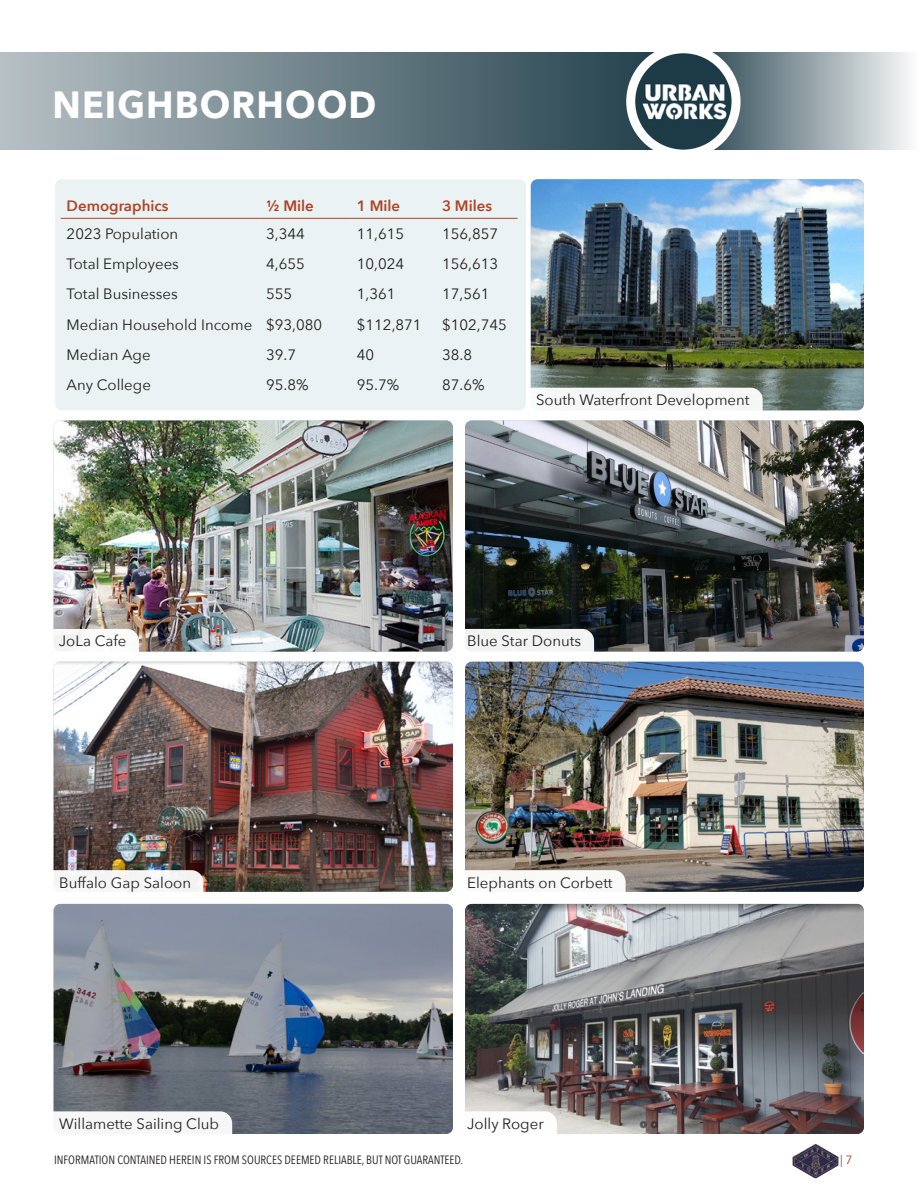
<style>
.page{position:relative;width:918px;height:1188px;background:#fff}
.page>*{position:absolute;margin:0;border:0;box-sizing:border-box;transform-origin:0 0}
._3-PAGE_HEADER{font:700 37.8px "Avenir Next";letter-spacing:.03em;color:#fff;scale:.95 1}
._7-CAPTIONS{font:15px "Avenir Next";color:#231f20}
.t1{font:600 15px "Avenir Next";color:#b04325}
.t2{font:600 15px "Avenir Next";color:#af4022}
.t3{font:12px "Avenir Next Condensed";color:#231f20}
.t4{font:12px "Avenir Next";color:#af4022}
</style>
<div class="page">
<div style="left:0;top:53px;width:697px;height:97px;background:linear-gradient(to right,#b7c1c5,#1b3a46)"></div>
<svg style="left:733px;top:53px;width:176px;height:97px;background:#a1adb2"></svg>
<img style="left:636px;top:53px;width:97px;height:97px">
<div style="left:626px;top:44px;width:115px;height:115px;border:9px solid #fff;border-radius:50%"></div>
<img style="left:792px;top:1144px;width:46px;height:34px">
<div style="left:55px;top:179px;width:471px;height:231px;background:#ebf2f3;border-radius:7px"></div>
<hr style="left:61px;top:218px;width:199px;height:1px;background:#b04325">
<hr style="left:260px;top:218px;width:91px;height:1px;background:#b04325">
<hr style="left:351px;top:218px;width:85px;height:1px;background:#b04325">
<hr style="left:436px;top:218px;width:82px;height:1px;background:#b04325">
<img style="left:465px;top:421px;width:399px;height:231px">
<img style="left:531px;top:179px;width:333px;height:231px">
<img style="left:54px;top:421px;width:399px;height:231px">
<div style="left:531px;top:388px;width:232px;height:23px;background:#f6f7f6"></div>
<div style="left:465px;top:629px;width:129px;height:23px;background:#f3f3f3"></div>
<img style="left:465px;top:662px;width:399px;height:230px">
<img style="left:54px;top:662px;width:399px;height:230px">
<img style="left:465px;top:904px;width:399px;height:230px">
<img style="left:54px;top:904px;width:399px;height:230px">
<svg style="left:465px;top:870px;width:161px;height:22px"></svg>
<svg style="left:465px;top:1111px;width:92px;height:23px"></svg>
<div style="left:53px;top:1111px;width:179px;height:23px;background:#f6f7f7"></div>
<svg style="left:53px;top:870px;width:150px;height:22px"></svg>
<svg style="left:54px;top:629px;width:85px;height:23px"></svg>
<p class="_3-PAGE_HEADER" style="left:52px;top:72px;width:342px">NEIGHBORHOOD</p>
<p class="t1" style="left:67px;top:193px;width:103px">Demographics</p>
<p class="t2" style="left:266px;top:193px;width:49px">1/2 Mile</p>
<p class="t1" style="left:357px;top:193px;width:45px">1 Mile</p>
<p class="t1" style="left:442px;top:193px;width:52px">3 Miles</p>
<p class="_7-CAPTIONS" style="left:67px;top:221px;width:113px">2023 Population</p>
<p class="_7-CAPTIONS" style="left:266px;top:221px;width:40px">3,344</p>
<p class="_7-CAPTIONS" style="left:357px;top:221px;width:49px">11,615</p>
<p class="_7-CAPTIONS" style="left:442px;top:221px;width:58px">156,857</p>
<p class="_7-CAPTIONS" style="left:67px;top:251px;width:114px">Total Employees</p>
<p class="_7-CAPTIONS" style="left:266px;top:251px;width:40px">4,655</p>
<p class="_7-CAPTIONS" style="left:357px;top:251px;width:49px">10,024</p>
<p class="_7-CAPTIONS" style="left:442px;top:251px;width:58px">156,613</p>
<p class="_7-CAPTIONS" style="left:67px;top:282px;width:113px">Total Businesses</p>
<p class="_7-CAPTIONS" style="left:266px;top:282px;width:28px">555</p>
<p class="_7-CAPTIONS" style="left:357px;top:282px;width:40px">1,361</p>
<p class="_7-CAPTIONS" style="left:442px;top:282px;width:49px">17,561</p>
<p class="_7-CAPTIONS" style="left:67px;top:312px;width:187px">Median Household Income</p>
<p class="_7-CAPTIONS" style="left:266px;top:312px;width:58px">$93,080</p>
<p class="_7-CAPTIONS" style="left:357px;top:312px;width:66px">$112,871</p>
<p class="_7-CAPTIONS" style="left:442px;top:312px;width:66px">$102,745</p>
<p class="_7-CAPTIONS" style="left:67px;top:342px;width:85px">Median Age</p>
<p class="_7-CAPTIONS" style="left:266px;top:342px;width:31px">39.7</p>
<p class="_7-CAPTIONS" style="left:357px;top:342px;width:19px">40</p>
<p class="_7-CAPTIONS" style="left:442px;top:342px;width:31px">38.8</p>
<p class="_7-CAPTIONS" style="left:67px;top:372px;width:86px">Any College</p>
<p class="_7-CAPTIONS" style="left:266px;top:372px;width:44px">95.8%</p>
<p class="_7-CAPTIONS" style="left:357px;top:372px;width:44px">95.7%</p>
<p class="_7-CAPTIONS" style="left:442px;top:372px;width:44px">87.6%</p>
<p class="_7-CAPTIONS" style="left:536px;top:387px;width:215px">South Waterfront Development</p>
<p class="_7-CAPTIONS" style="left:59px;top:628px;width:69px">JoLa Cafe</p>
<p class="_7-CAPTIONS" style="left:59px;top:870px;width:133px">Buffalo Gap Saloon</p>
<p class="_7-CAPTIONS" style="left:467px;top:628px;width:116px">Blue Star Donuts</p>
<p class="_7-CAPTIONS" style="left:467px;top:870px;width:147px">Elephants on Corbett</p>
<p class="_7-CAPTIONS" style="left:59px;top:1111px;width:161px">Willamette Sailing Club</p>
<p class="_7-CAPTIONS" style="left:467px;top:1111px;width:78px">Jolly Roger</p>
<p class="t3" style="left:54px;top:1150px;width:411px">INFORMATION CONTAINED HEREIN IS FROM SOURCES DEEMED RELIABLE, BUT NOT GUARANTEED.</p>
<p class="t4" style="left:840px;top:1150px;width:14px">| 7</p>
</div>
